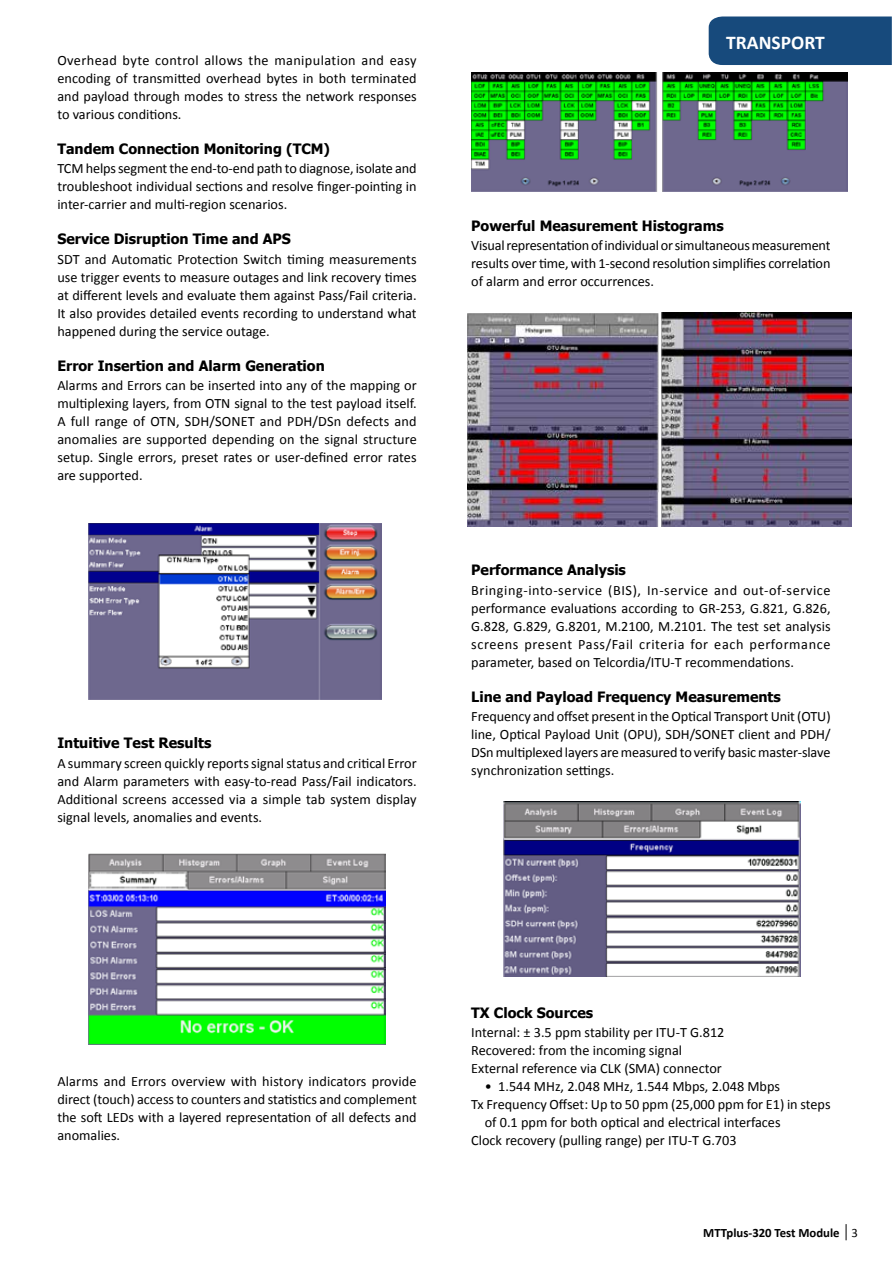
<style>
.page{position:relative;width:893px;height:1263px;background:#fff}
.page>*{position:absolute;margin:0;border:0;box-sizing:border-box;transform-origin:0 0}
.t1{font:700 19.5px "Calibri";color:#fff}
.t2{font:14.25px/18px "Calibri";color:#000;text-align:justify}
.t3{font:700 14.25px "Tahoma";color:#000}
.t4{font:700 12.75px "Calibri";color:#000}
.s1{font-weight:400}
</style>
<div class="page">
<svg style="left:846px;top:1224px;width:1px;height:16px"></svg>
<div style="left:709px;top:17px;width:183px;height:48px;background:#174a7c"></div>
<img style="left:89px;top:524px;width:292px;height:175px">
<img style="left:89px;top:854px;width:297px;height:190px">
<img style="left:471px;top:73px;width:377px;height:119px">
<img style="left:468px;top:313px;width:383px;height:213px">
<img style="left:504px;top:802px;width:296px;height:174px">
<p class="t2" style="left:57px;top:51px;width:361px">Overhead byte control allows the manipulation and easy encoding of transmitted overhead bytes in both terminated and payload through modes to stress the network responses to various conditions.</p>
<p class="t3" style="left:57px;top:139px;width:274px">Tandem Connection Monitoring (TCM)</p>
<p class="t2" style="left:57px;top:160px;width:361px">TCM helps segment the end-to-end path to diagnose, isolate and troubleshoot individual sections and resolve finger-pointing in inter-carrier and multi-region scenarios.</p>
<p class="t3" style="left:57px;top:229px;width:235px">Service Disruption Time and APS</p>
<p class="t2" style="left:57px;top:250px;width:361px">SDT and Automatic Protection Switch timing measurements use trigger events to measure outages and link recovery times at different levels and evaluate them against Pass/Fail criteria.<br>It also provides detailed events recording to understand what happened during the service outage.</p>
<p class="t3" style="left:57px;top:356px;width:269px">Error Insertion and Alarm Generation</p>
<p class="t2" style="left:57px;top:377px;width:361px">Alarms and Errors can be inserted into any of the mapping or multiplexing layers, from OTN signal to the test payload itself.<br>A full range of OTN, SDH/SONET and PDH/DSn defects and anomalies are supported depending on the signal structure setup. Single errors, preset rates or user-defined error rates are supported.</p>
<p class="t3" style="left:57px;top:733px;width:155px">Intuitive Test Results</p>
<p class="t2" style="left:57px;top:754px;width:361px">A summary screen quickly reports signal status and critical Error and Alarm parameters with easy-to-read Pass/Fail indicators.<br>Additional screens accessed via a simple tab system display signal levels, anomalies and events.</p>
<h1 class="t1" style="left:726px;top:30px;width:100px">TRANSPORT</h1>
<p class="t3" style="left:471px;top:215px;width:254px">Powerful Measurement Histograms</p>
<p class="t2" style="left:471px;top:236px;width:361px">Visual representation of individual or simultaneous measurement results over time, with 1-second resolution simplifies correlation of alarm and error occurrences.</p>
<p class="t3" style="left:471px;top:560px;width:156px">Performance Analysis</p>
<p class="t2" style="left:471px;top:581px;width:361px">Bringing-into-service (BIS), In-service and out-of-service performance evaluations according to GR-253, G.821, G.826, G.828, G.829, G.8201, M.2100, M.2101. The test set analysis screens present Pass/Fail criteria for each performance parameter, based on Telcordia/ITU-T recommendations.</p>
<p class="t3" style="left:471px;top:686px;width:311px">Line and Payload Frequency Measurements</p>
<p class="t2" style="left:471px;top:707px;width:361px">Frequency and offset present in the Optical Transport Unit (OTU) line, Optical Payload Unit (OPU), SDH/SONET client and PDH/ DSn multiplexed layers are measured to verify basic master-slave synchronization settings.</p>
<p class="t2" style="left:57px;top:1072px;width:361px">Alarms and Errors overview with history indicators provide direct (touch) access to counters and statistics and complement the soft LEDs with a layered representation of all defects and anomalies.</p>
<p class="t3" style="left:471px;top:1003px;width:123px">TX Clock Sources</p>
<p class="t2" style="left:471px;top:1024px;width:255px;text-align:left">Internal: ± 3.5 ppm stability per ITU-T G.812<br>Recovered: from the incoming signal<br>External reference via CLK (SMA) connector</p>
<p class="t2" style="left:485px;top:1078px;width:297px">• 1.544 MHz, 2.048 MHz, 1.544 Mbps, 2.048 Mbps</p>
<p class="t2" style="left:471px;top:1096px;width:361px">Tx Frequency Offset: Up to 50 ppm (25,000 ppm for E1) in steps</p>
<p class="t2" style="left:485px;top:1114px;width:297px">of 0.1 ppm for both optical and electrical interfaces</p>
<p class="t2" style="left:471px;top:1132px;width:267px">Clock recovery (pulling range) per ITU-T G.703</p>
<p class="t4" style="left:703px;top:1224px;width:156px">MTTplus-320 Test Module <span class="s1">3</span></p>
</div>
